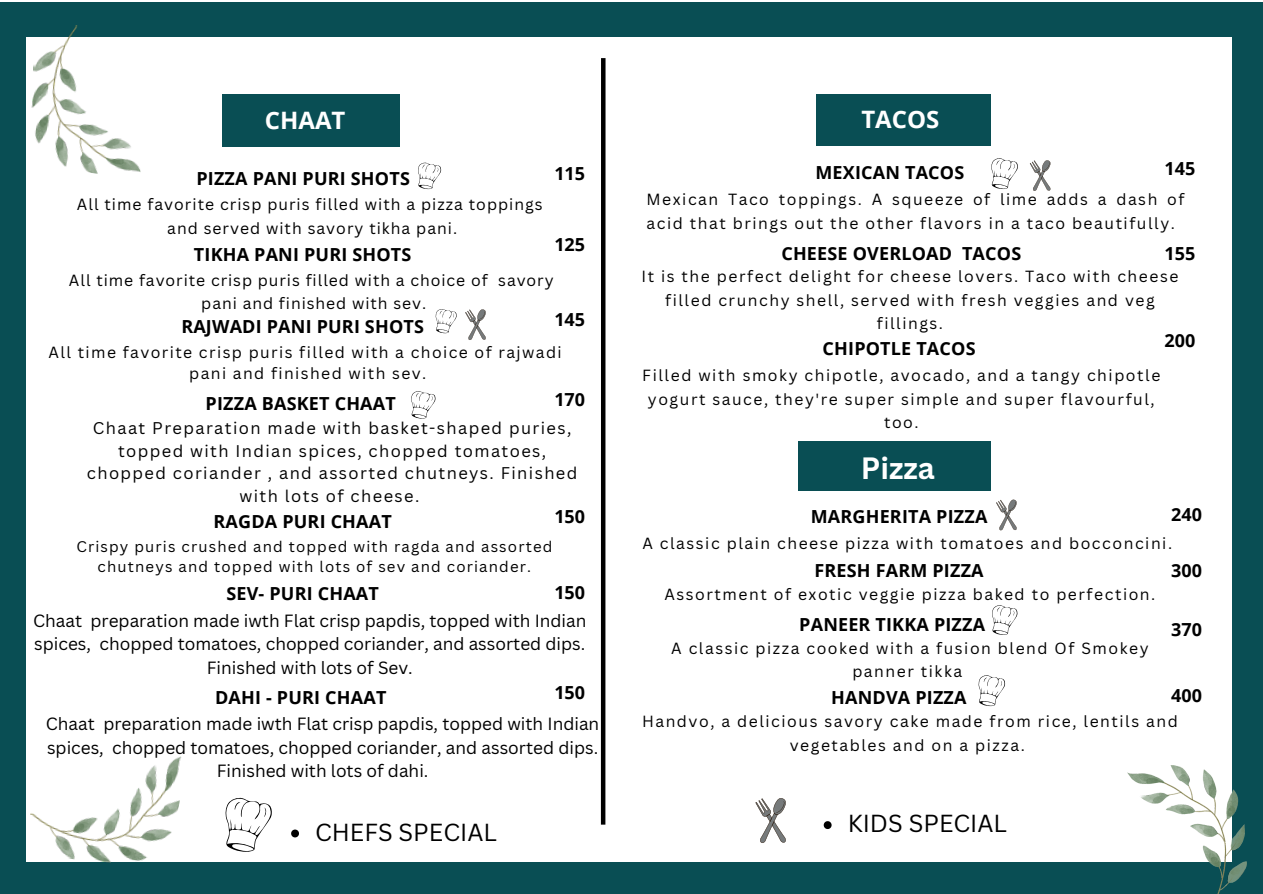
<style>
.page{position:relative;width:1263px;height:894px;background:#fff}
.page>*{position:absolute;margin:0;border:0;box-sizing:border-box;transform-origin:0 0}
.t1{font:700 30px "Canva Sans";color:#fff}
.t2{font:24px "Canva Sans";color:#000}
.t3{font:700 24px "Open Sans";color:#fff}
.t4{font:700 18px "Open Sans";letter-spacing:.01em;color:#000}
.t5{font:17.25px/23.5px "Canva Sans";color:#000;text-align:center}
.t6{font:16.5px/22.5px "Canva Sans";letter-spacing:.085em;color:#000;text-align:center}
.t7{font:15.75px/23.5px "Canva Sans";letter-spacing:.1em;color:#000;text-align:center}
.t8{font:15.75px "Canva Sans";letter-spacing:.065em;color:#000}
.t9{font:15.75px "Canva Sans";letter-spacing:.06em;color:#000}
.t10{font:15px/20.2px "Canva Sans";letter-spacing:.075em;color:#000;text-align:center}
</style>
<div class="page">
<div style="left:0;top:24px;width:26px;height:869px;background:#094e54"></div>
<div style="left:0;top:2px;width:1262px;height:35px;background:#094e54"></div>
<div style="left:223px;top:94px;width:177px;height:52px;background:#094e54"></div>
<hr style="left:601px;top:58px;width:4px;height:766px;background:#000">
<div style="left:1232px;top:3px;width:31px;height:890px;background:#094e54"></div>
<div style="left:2px;top:861px;width:1261px;height:32px;background:#094e54"></div>
<div style="left:816px;top:94px;width:175px;height:52px;background:#094e54"></div>
<div style="left:798px;top:441px;width:193px;height:49px;background:#094e54"></div>
<img style="left:31px;top:25px;width:110px;height:149px">
<img style="left:26px;top:756px;width:161px;height:107px">
<img style="left:1127px;top:765px;width:119px;height:128px">
<svg style="left:755px;top:798px;width:31px;height:44px"></svg>
<svg style="left:225px;top:797px;width:47px;height:54px"></svg>
<svg style="left:291px;top:829px;width:8px;height:8px"></svg>
<svg style="left:824px;top:821px;width:8px;height:7px"></svg>
<svg style="left:435px;top:309px;width:22px;height:24px"></svg>
<svg style="left:418px;top:162px;width:23px;height:27px"></svg>
<svg style="left:411px;top:391px;width:25px;height:27px"></svg>
<svg style="left:991px;top:158px;width:27px;height:31px"></svg>
<svg style="left:992px;top:605px;width:26px;height:30px"></svg>
<svg style="left:996px;top:499px;width:21px;height:31px"></svg>
<svg style="left:978px;top:675px;width:27px;height:31px"></svg>
<svg style="left:1030px;top:160px;width:21px;height:31px"></svg>
<svg style="left:465px;top:309px;width:21px;height:31px"></svg>
<p class="t3" style="left:265px;top:103px;width:82px">CHAAT</p>
<p class="t4" style="left:196px;top:166px;width:215px">PIZZA PANI PURI SHOTS</p>
<p class="t4" style="left:554px;top:160px;width:32px">115</p>
<p class="t8" style="left:77px;top:193px;width:467px">All time favorite crisp puris filled with a pizza toppings</p>
<p class="t8" style="left:167px;top:217px;width:291px">and served with savory tikha pani.</p>
<p class="t4" style="left:194px;top:242px;width:219px">TIKHA PANI PURI SHOTS</p>
<p class="t9" style="left:69px;top:269px;width:486px">All time favorite crisp puris filled with a choice of savory</p>
<p class="t9" style="left:201px;top:292px;width:226px">pani and finished with sev.</p>
<p class="t4" style="left:181px;top:314px;width:244px">RAJWADI PANI PURI SHOTS</p>
<p class="t7" style="left:48px;top:340px;width:515px">All time favorite crisp puris filled with a choice of rajwadi</p>
<p class="t7" style="left:189px;top:361px;width:239px">pani and finished with sev.</p>
<p class="t4" style="left:206px;top:391px;width:192px">PIZZA BASKET CHAAT</p>
<p class="t6" style="left:87px;top:416px;width:492px">Chaat Preparation made with basket-shaped puries, topped with Indian spices, chopped tomatoes, chopped coriander , and assorted chutneys. Finished with lots of cheese.</p>
<p class="t4" style="left:214px;top:508px;width:180px">RAGDA PURI CHAAT</p>
<p class="t10" style="left:76px;top:535px;width:478px">Crispy puris crushed and topped with ragda and assorted chutneys and topped with lots of sev and coriander.</p>
<p class="t4" style="left:226px;top:580px;width:154px">SEV- PURI CHAAT</p>
<p class="t5" style="left:33px;top:608px;width:555px">Chaat preparation made iwth Flat crisp papdis, topped with Indian spices, chopped tomatoes, chopped coriander, and assorted dips.<br>Finished with lots of Sev.</p>
<p class="t4" style="left:215px;top:684px;width:173px">DAHI - PURI CHAAT</p>
<p class="t5" style="left:46px;top:711px;width:555px">Chaat preparation made iwth Flat crisp papdis, topped with Indian spices, chopped tomatoes, chopped coriander, and assorted dips.<br>Finished with lots of dahi.</p>
<p class="t4" style="left:554px;top:232px;width:32px">125</p>
<p class="t4" style="left:554px;top:306px;width:32px">145</p>
<p class="t4" style="left:554px;top:387px;width:32px">170</p>
<p class="t4" style="left:554px;top:504px;width:32px">150</p>
<p class="t4" style="left:554px;top:579px;width:32px">150</p>
<p class="t4" style="left:554px;top:679px;width:32px">150</p>
<p class="t3" style="left:861px;top:103px;width:80px">TACOS</p>
<p class="t4" style="left:815px;top:160px;width:150px">MEXICAN TACOS</p>
<p class="t4" style="left:1165px;top:156px;width:32px">145</p>
<p class="t7" style="left:646px;top:187px;width:539px;text-align:left">Mexican Taco toppings. A squeeze of lime adds a dash of acid that brings out the other flavors in a taco beautifully.</p>
<p class="t4" style="left:781px;top:241px;width:241px">CHEESE OVERLOAD TACOS</p>
<p class="t7" style="left:641px;top:264px;width:538px">It is the perfect delight for cheese lovers. Taco with cheese filled crunchy shell, served with fresh veggies and veg fillings.</p>
<p class="t4" style="left:823px;top:336px;width:155px">CHIPOTLE TACOS</p>
<p class="t7" style="left:642px;top:363px;width:520px">Filled with smoky chipotle, avocado, and a tangy chipotle yogurt sauce, they're super simple and super flavourful, too.</p>
<p class="t1" style="left:861px;top:447px;width:76px">Pizza</p>
<p class="t4" style="left:1165px;top:241px;width:32px">155</p>
<p class="t4" style="left:1165px;top:328px;width:32px">200</p>
<p class="t4" style="left:811px;top:503px;width:178px">MARGHERITA PIZZA</p>
<p class="t4" style="left:1171px;top:501px;width:32px">240</p>
<p class="t7" style="left:642px;top:531px;width:531px">A classic plain cheese pizza with tomatoes and bocconcini.</p>
<p class="t4" style="left:814px;top:558px;width:171px">FRESH FARM PIZZA</p>
<p class="t7" style="left:664px;top:582px;width:492px">Assortment of exotic veggie pizza baked to perfection.</p>
<p class="t4" style="left:799px;top:611px;width:187px">PANEER TIKKA PIZZA</p>
<p class="t7" style="left:671px;top:635px;width:479px">A classic pizza cooked with a fusion blend Of Smokey panner tikka</p>
<p class="t4" style="left:831px;top:684px;width:137px">HANDVA PIZZA</p>
<p class="t7" style="left:642px;top:708px;width:537px">Handvo, a delicious savory cake made from rice, lentils and vegetables and on a pizza.</p>
<p class="t4" style="left:1171px;top:557px;width:32px">300</p>
<p class="t4" style="left:1171px;top:616px;width:32px">370</p>
<p class="t4" style="left:1171px;top:682px;width:32px">400</p>
<p class="t2" style="left:315px;top:814px;width:183px">CHEFS SPECIAL</p>
<p class="t2" style="left:848px;top:806px;width:161px">KIDS SPECIAL</p>
</div>
